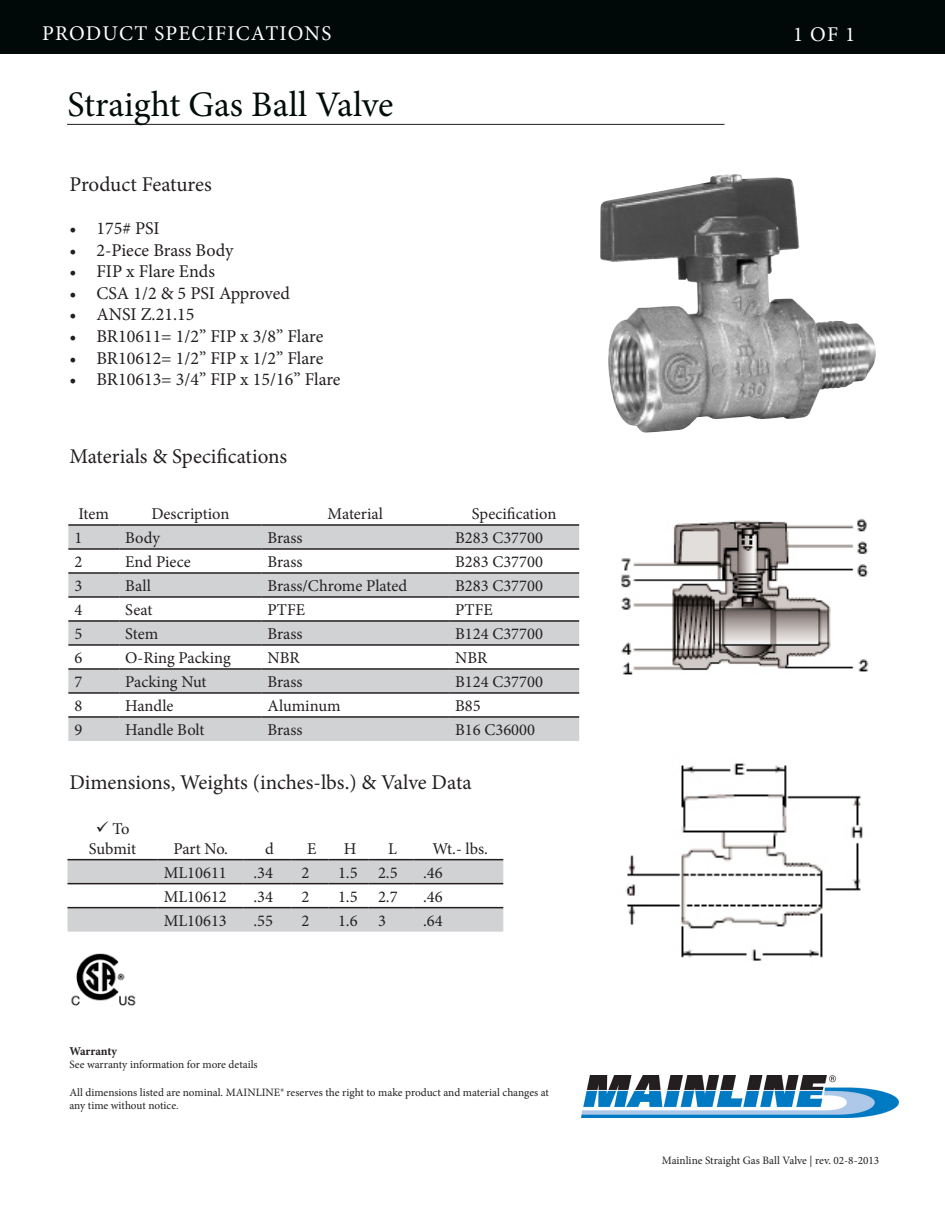
<style>
.page{position:relative;width:945px;height:1215px;background:#fff}
.page>*{position:absolute;margin:0;border:0;box-sizing:border-box;transform-origin:0 0}
.t1{font:36px "Minion Pro";color:#000d09}
.t2{font:21px "Minion Pro";color:#231f20}
.t3{font:21px "Minion Pro";letter-spacing:.055em;color:#fff}
.t4{font:18px "Minion Pro";color:#231f20}
.t5{font:16.5px/19.8px "Minion Pro";color:#231f20;text-align:center}
.t6{font:700 12px "Minion Pro";letter-spacing:-.005em;color:#231f20}
.t7{font:11.25px/13.5px "Minion Pro";color:#231f20}
</style>
<div class="page">
<hr style="left:67px;top:124px;width:658px;height:1px;background:#231f20">
<div style="left:0;top:0;width:945px;height:54px;background:#000808"></div>
<svg style="left:68px;top:860px;width:435px;height:72px"></svg>
<hr style="left:68px;top:859px;width:90px;height:1px;background:#231f20">
<hr style="left:158px;top:859px;width:86px;height:1px;background:#231f20">
<hr style="left:244px;top:859px;width:48px;height:1px;background:#231f20">
<hr style="left:292px;top:859px;width:36px;height:1px;background:#231f20">
<hr style="left:328px;top:859px;width:40px;height:1px;background:#231f20">
<hr style="left:368px;top:859px;width:45px;height:1px;background:#231f20">
<hr style="left:413px;top:859px;width:90px;height:1px;background:#231f20">
<hr style="left:68px;top:883px;width:90px;height:1px;background:#231f20">
<hr style="left:158px;top:883px;width:86px;height:1px;background:#231f20">
<hr style="left:244px;top:883px;width:48px;height:1px;background:#231f20">
<hr style="left:292px;top:883px;width:36px;height:1px;background:#231f20">
<hr style="left:328px;top:883px;width:40px;height:1px;background:#231f20">
<hr style="left:368px;top:883px;width:45px;height:1px;background:#231f20">
<hr style="left:413px;top:883px;width:90px;height:1px;background:#231f20">
<hr style="left:68px;top:907px;width:90px;height:1px;background:#231f20">
<hr style="left:158px;top:907px;width:86px;height:1px;background:#231f20">
<hr style="left:244px;top:907px;width:48px;height:1px;background:#231f20">
<hr style="left:292px;top:907px;width:36px;height:1px;background:#231f20">
<hr style="left:328px;top:907px;width:40px;height:1px;background:#231f20">
<hr style="left:368px;top:907px;width:45px;height:1px;background:#231f20">
<hr style="left:413px;top:907px;width:90px;height:1px;background:#231f20">
<svg style="left:68px;top:526px;width:511px;height:215px;fill:#d1d2d4"></svg>
<hr style="left:68px;top:524px;width:51px;height:2px;background:#231f20">
<hr style="left:119px;top:524px;width:143px;height:2px;background:#231f20">
<hr style="left:262px;top:524px;width:187px;height:2px;background:#231f20">
<hr style="left:449px;top:524px;width:130px;height:2px;background:#231f20">
<hr style="left:68px;top:548px;width:51px;height:2px;background:#231f20">
<hr style="left:119px;top:548px;width:143px;height:2px;background:#231f20">
<hr style="left:262px;top:548px;width:187px;height:2px;background:#231f20">
<hr style="left:449px;top:548px;width:130px;height:2px;background:#231f20">
<hr style="left:68px;top:572px;width:51px;height:2px;background:#231f20">
<hr style="left:119px;top:572px;width:143px;height:2px;background:#231f20">
<hr style="left:262px;top:572px;width:187px;height:2px;background:#231f20">
<hr style="left:449px;top:572px;width:130px;height:2px;background:#231f20">
<hr style="left:68px;top:596px;width:51px;height:2px;background:#231f20">
<hr style="left:119px;top:596px;width:143px;height:2px;background:#231f20">
<hr style="left:262px;top:596px;width:187px;height:2px;background:#231f20">
<hr style="left:449px;top:596px;width:130px;height:2px;background:#231f20">
<hr style="left:68px;top:620px;width:51px;height:2px;background:#231f20">
<hr style="left:119px;top:620px;width:143px;height:2px;background:#231f20">
<hr style="left:262px;top:620px;width:187px;height:2px;background:#231f20">
<hr style="left:449px;top:620px;width:130px;height:2px;background:#231f20">
<hr style="left:68px;top:644px;width:51px;height:2px;background:#231f20">
<hr style="left:119px;top:644px;width:143px;height:2px;background:#231f20">
<hr style="left:262px;top:644px;width:187px;height:2px;background:#231f20">
<hr style="left:449px;top:644px;width:130px;height:2px;background:#231f20">
<hr style="left:68px;top:668px;width:51px;height:2px;background:#231f20">
<hr style="left:119px;top:668px;width:143px;height:2px;background:#231f20">
<hr style="left:262px;top:668px;width:187px;height:2px;background:#231f20">
<hr style="left:449px;top:668px;width:130px;height:2px;background:#231f20">
<hr style="left:68px;top:692px;width:51px;height:2px;background:#231f20">
<hr style="left:119px;top:692px;width:143px;height:2px;background:#231f20">
<hr style="left:262px;top:692px;width:187px;height:2px;background:#231f20">
<hr style="left:449px;top:692px;width:130px;height:2px;background:#231f20">
<hr style="left:68px;top:716px;width:51px;height:2px;background:#231f20">
<hr style="left:119px;top:716px;width:143px;height:2px;background:#231f20">
<hr style="left:262px;top:716px;width:187px;height:2px;background:#231f20">
<hr style="left:449px;top:716px;width:130px;height:2px;background:#231f20">
<img style="left:621px;top:518px;width:248px;height:157px">
<img style="left:600px;top:174px;width:276px;height:259px">
<img style="left:625px;top:763px;width:238px;height:198px">
<img style="left:71px;top:953px;width:65px;height:53px">
<img style="left:581px;top:1075px;width:318px;height:42px">
<p class="t3" style="left:42px;top:19px;width:291px">PRODUCT SPECIFICATIONS</p>
<p class="t1" style="left:68px;top:81px;width:328px">Straight Gas Ball Valve</p>
<p class="t2" style="left:69px;top:170px;width:144px">Product Features</p>
<p class="t4" style="left:69px;top:216px;width:92px">• 175# PSI</p>
<p class="t4" style="left:69px;top:238px;width:166px">• 2-Piece Brass Body</p>
<p class="t4" style="left:69px;top:259px;width:147px">• FIP x Flare Ends</p>
<p class="t4" style="left:69px;top:281px;width:222px">• CSA 1/2 &amp; 5 PSI Approved</p>
<p class="t4" style="left:69px;top:303px;width:126px">• ANSI Z.21.15</p>
<p class="t4" style="left:69px;top:324px;width:255px">• BR10611= 1/2” FIP x 3/8” Flare</p>
<p class="t4" style="left:69px;top:346px;width:255px">• BR10612= 1/2” FIP x 1/2” Flare</p>
<p class="t4" style="left:69px;top:367px;width:273px">• BR10613= 3/4” FIP x 15/16” Flare</p>
<p class="t2" style="left:69px;top:443px;width:219px">Materials &amp; Specifications</p>
<p class="t5" style="left:79px;top:504px;width:32px">Item</p>
<p class="t5" style="left:151px;top:504px;width:80px">Description</p>
<p class="t5" style="left:328px;top:504px;width:57px">Material</p>
<p class="t5" style="left:472px;top:504px;width:86px">Specification</p>
<p class="t5" style="left:74px;top:528px;width:9px">1</p>
<p class="t5" style="left:125px;top:528px;width:36px">Body</p>
<p class="t5" style="left:268px;top:528px;width:36px">Brass</p>
<p class="t5" style="left:455px;top:528px;width:89px">B283 C37700</p>
<p class="t5" style="left:74px;top:552px;width:9px">2</p>
<p class="t5" style="left:125px;top:552px;width:67px">End Piece</p>
<p class="t5" style="left:268px;top:552px;width:36px">Brass</p>
<p class="t5" style="left:455px;top:552px;width:89px">B283 C37700</p>
<p class="t5" style="left:74px;top:576px;width:9px">3</p>
<p class="t5" style="left:125px;top:576px;width:27px">Ball</p>
<p class="t5" style="left:268px;top:576px;width:141px">Brass/Chrome Plated</p>
<p class="t5" style="left:455px;top:576px;width:89px">B283 C37700</p>
<p class="t5" style="left:74px;top:600px;width:9px">4</p>
<p class="t5" style="left:125px;top:600px;width:29px">Seat</p>
<p class="t5" style="left:268px;top:600px;width:39px">PTFE</p>
<p class="t5" style="left:455px;top:600px;width:39px">PTFE</p>
<p class="t5" style="left:74px;top:624px;width:9px">5</p>
<p class="t5" style="left:125px;top:624px;width:35px">Stem</p>
<p class="t5" style="left:268px;top:624px;width:36px">Brass</p>
<p class="t5" style="left:455px;top:624px;width:89px">B124 C37700</p>
<p class="t5" style="left:74px;top:648px;width:9px">6</p>
<p class="t5" style="left:125px;top:648px;width:107px">O-Ring Packing</p>
<p class="t5" style="left:268px;top:648px;width:34px">NBR</p>
<p class="t5" style="left:455px;top:648px;width:34px">NBR</p>
<p class="t5" style="left:74px;top:672px;width:9px">7</p>
<p class="t5" style="left:125px;top:672px;width:83px">Packing Nut</p>
<p class="t5" style="left:268px;top:672px;width:36px">Brass</p>
<p class="t5" style="left:455px;top:672px;width:89px">B124 C37700</p>
<p class="t5" style="left:74px;top:696px;width:9px">8</p>
<p class="t5" style="left:125px;top:696px;width:50px">Handle</p>
<p class="t5" style="left:268px;top:696px;width:75px">Aluminum</p>
<p class="t5" style="left:455px;top:696px;width:27px">B85</p>
<p class="t5" style="left:74px;top:720px;width:9px">9</p>
<p class="t5" style="left:125px;top:720px;width:81px">Handle Bolt</p>
<p class="t5" style="left:268px;top:720px;width:36px">Brass</p>
<p class="t5" style="left:455px;top:720px;width:81px">B16 C36000</p>
<p class="t2" style="left:69px;top:768px;width:404px">Dimensions, Weights (inches-lbs.) &amp; Valve Data</p>
<p class="t5" style="left:89px;top:819px;width:49px">✓ To<br>Submit</p>
<p class="t5" style="left:173px;top:839px;width:56px">Part No.</p>
<p class="t5" style="left:265px;top:839px;width:10px">d</p>
<p class="t5" style="left:307px;top:839px;width:11px">E</p>
<p class="t5" style="left:344px;top:839px;width:14px">H</p>
<p class="t5" style="left:388px;top:839px;width:10px">L</p>
<p class="t5" style="left:432px;top:839px;width:57px">Wt.- lbs.</p>
<p class="t5" style="left:164px;top:863px;width:65px">ML10611</p>
<p class="t5" style="left:254px;top:863px;width:21px">.34</p>
<p class="t5" style="left:301px;top:863px;width:9px">2</p>
<p class="t5" style="left:338px;top:863px;width:21px">1.5</p>
<p class="t5" style="left:378px;top:863px;width:21px">2.5</p>
<p class="t5" style="left:423px;top:863px;width:21px">.46</p>
<p class="t5" style="left:164px;top:887px;width:65px">ML10612</p>
<p class="t5" style="left:254px;top:887px;width:21px">.34</p>
<p class="t5" style="left:301px;top:887px;width:9px">2</p>
<p class="t5" style="left:338px;top:887px;width:21px">1.5</p>
<p class="t5" style="left:378px;top:887px;width:21px">2.7</p>
<p class="t5" style="left:423px;top:887px;width:21px">.46</p>
<p class="t5" style="left:164px;top:911px;width:65px">ML10613</p>
<p class="t5" style="left:254px;top:911px;width:21px">.55</p>
<p class="t5" style="left:301px;top:911px;width:9px">2</p>
<p class="t5" style="left:338px;top:911px;width:21px">1.6</p>
<p class="t5" style="left:378px;top:911px;width:9px">3</p>
<p class="t5" style="left:423px;top:911px;width:21px">.64</p>
<p class="t6" style="left:69px;top:1042px;width:49px">Warranty</p>
<p class="t7" style="left:69px;top:1058px;width:190px">See warranty information for more details</p>
<p class="t7" style="left:69px;top:1085px;width:481px">All dimensions listed are nominal. MAINLINE® reserves the right to make product and material changes at any time without notice.</p>
<p class="t3" style="left:793px;top:21px;width:64px">1 OF 1</p>
<p class="t7" style="left:662px;top:1154px;width:219px">Mainline Straight Gas Ball Valve | rev. 02-8-2013</p>
</div>
